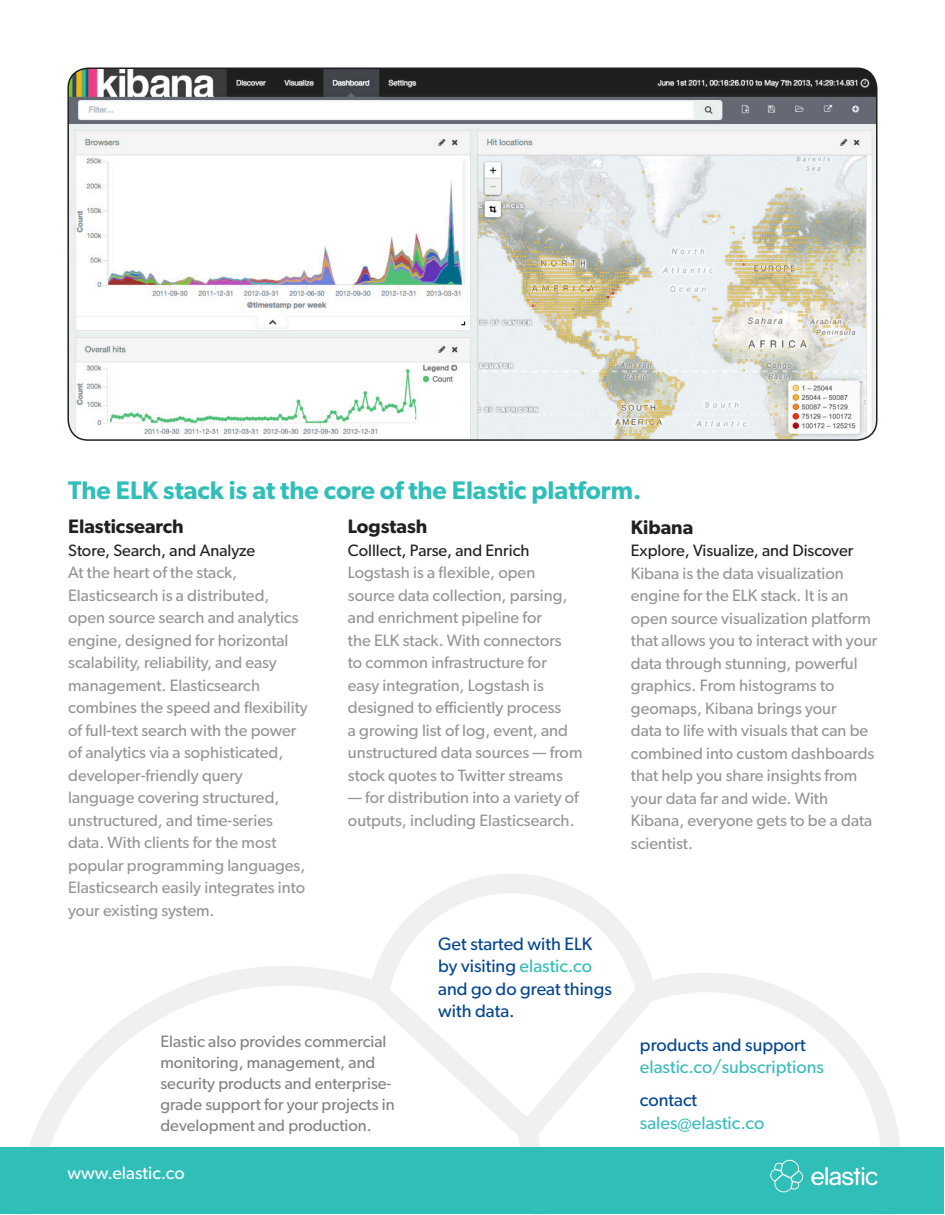
<style>
.page{position:relative;width:945px;height:1215px;background:#fff}
.page>*{position:absolute;margin:0;border:0;box-sizing:border-box;transform-origin:0 0}
.t1{font:600 25.5px "Gibson";color:#30beb9}
.t2{font:600 19.5px "Gibson";color:#231f20}
.t3{font:18px/22.5px "Gibson";color:#03458d}
.t4{font:18px "Gibson";color:#39bdbb}
.t5{font:18px "Gibson";color:#fff}
.t6{font:16.5px/22.5px "Gibson";color:#939598}
.t7{font:16.5px/21px "Gibson";color:#808285}
.t8{font:16.5px "Gibson";color:#231f20}
.s1{color:#30beb9}
</style>
<div class="page">
<svg style="left:0;top:966px;width:475px;height:249px"></svg>
<svg style="left:372px;top:874px;width:255px;height:264px"></svg>
<svg style="left:475px;top:930px;width:469px;height:285px"></svg>
<div style="left:1px;top:1148px;width:943px;height:66px;background:#30beb9"></div>
<svg style="left:770px;top:1160px;width:33px;height:32px"></svg>
<svg style="left:811px;top:1167px;width:66px;height:18px"></svg>
<img style="left:69px;top:68px;width:808px;height:370px">
<div style="left:67px;top:68px;width:810px;height:373px;border:2px solid #231f20;border-radius:20px"></div>
<p class="t1" style="left:68px;top:475px;width:575px">The ELK stack is at the core of the Elastic platform.</p>
<p class="t2" style="left:68px;top:515px;width:117px">Elasticsearch</p>
<p class="t8" style="left:68px;top:540px;width:189px">Store, Search, and Analyze</p>
<p class="t6" style="left:68px;top:561px;width:241px">At the heart of the stack,<br>Elasticsearch is a distributed, open source search and analytics engine, designed for horizontal scalability, reliability, and easy management. Elasticsearch combines the speed and flexibility of full-text search with the power of analytics via a sophisticated, developer-friendly query language covering structured, unstructured, and time-series data. With clients for the most popular programming languages,<br>Elasticsearch easily integrates into your existing system.</p>
<p class="t2" style="left:631px;top:515px;width:64px">Kibana</p>
<p class="t8" style="left:631px;top:541px;width:224px">Explore, Visualize, and Discover</p>
<p class="t6" style="left:631px;top:561px;width:248px">Kibana is the data visualization engine for the ELK stack. It is an open source visualization platform that allows you to interact with your data through stunning, powerful graphics. From histograms to geomaps, Kibana brings your<br>data to life with visuals that can be combined into custom dashboards that help you share insights from your data far and wide. With<br>Kibana, everyone gets to be a data scientist.</p>
<p class="t2" style="left:348px;top:515px;width:81px">Logstash</p>
<p class="t8" style="left:348px;top:540px;width:183px">Colllect, Parse, and Enrich</p>
<p class="t6" style="left:348px;top:561px;width:236px">Logstash is a flexible, open source data collection, parsing, and enrichment pipeline for<br>the ELK stack. With connectors<br>to common infrastructure for<br>easy integration, Logstash is designed to efficiently process<br>a growing list of log, event, and unstructured data sources — from stock quotes to Twitter streams</p>
<p class="t6" style="left:348px;top:786px;width:232px">— for distribution into a variety of outputs, including Elasticsearch.</p>
<p class="t3" style="left:438px;top:932px;width:175px">Get started with ELK by visiting <span class="s1">elastic.co </span>and go do great things with data.</p>
<p class="t7" style="left:160px;top:1030px;width:236px">Elastic also provides commercial monitoring, management, and security products and enterprise&shy;grade support for your projects in development and production.</p>
<p class="t3" style="left:640px;top:1033px;width:167px">products and support</p>
<p class="t4" style="left:640px;top:1056px;width:185px">elastic.co/subscriptions</p>
<p class="t3" style="left:640px;top:1089px;width:59px">contact</p>
<p class="t4" style="left:640px;top:1112px;width:126px">sales@elastic.co</p>
<p class="t5" style="left:68px;top:1162px;width:119px">www.elastic.co</p>
</div>
